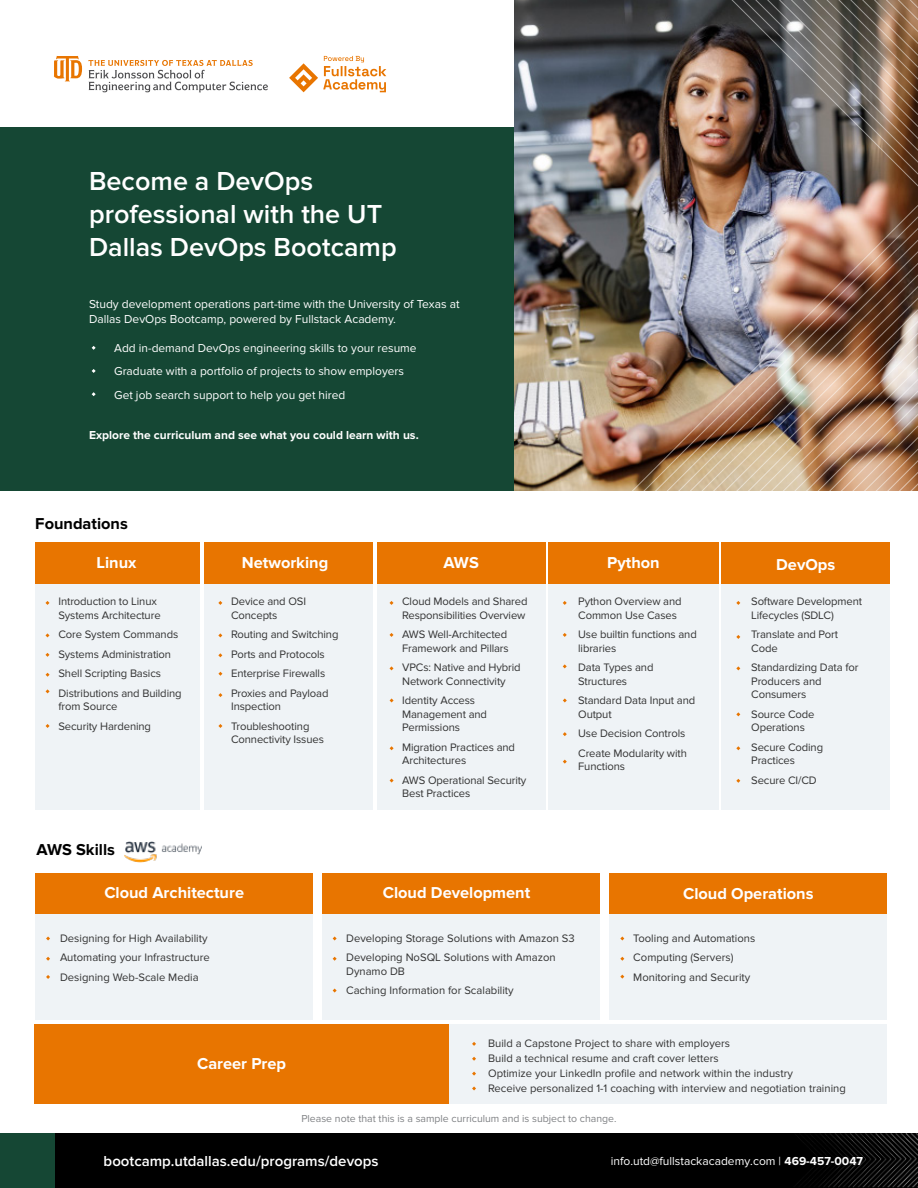
<style>
.page{position:relative;width:918px;height:1188px;background:#fff}
.page>*{position:absolute;margin:0;border:0;box-sizing:border-box;transform-origin:0 0}
.t1{font:600 27px/33px "Proxima Nova";color:#fff}
.t2{font:700 16.35px "Proxima Nova";color:#fff}
.t3{font:700 16.35px "Proxima Nova";color:#000}
.t4{font:600 15px "Proxima Nova";color:#fff}
.t5{font:12px/23.4px "Proxima Nova";color:#fff}
.t6{font:700 12px "Proxima Nova";color:#fff}
.t7{font:11.25px/13.5px "Proxima Nova";letter-spacing:-.01em;color:#333}
.t8{font:10.5px "Proxima Nova";color:#808285}
.s1{font-weight:700}
</style>
<div class="page">
<div style="left:0;top:127px;width:918px;height:363px;background:#154734"></div>
<img style="left:515px;top:0;width:40px;height:490px">
<img style="left:555px;top:0;width:363px;height:490px">
<svg style="left:92px;top:346px;width:4px;height:4px"></svg>
<svg style="left:92px;top:369px;width:4px;height:4px"></svg>
<svg style="left:92px;top:392px;width:4px;height:4px"></svg>
<div style="left:35px;top:582px;width:165px;height:228px;background:#eff3f6"></div>
<div style="left:204px;top:582px;width:169px;height:228px;background:#eff3f6"></div>
<div style="left:377px;top:582px;width:168px;height:228px;background:#eff3f6"></div>
<div style="left:548px;top:582px;width:171px;height:228px;background:#eff3f6"></div>
<div style="left:721px;top:582px;width:169px;height:228px;background:#eff3f6"></div>
<div style="left:35px;top:542px;width:165px;height:41px;background:#e87500"></div>
<div style="left:204px;top:542px;width:169px;height:41px;background:#e87500"></div>
<div style="left:377px;top:542px;width:168px;height:41px;background:#e87500"></div>
<div style="left:548px;top:542px;width:171px;height:41px;background:#e87500"></div>
<div style="left:721px;top:542px;width:169px;height:41px;background:#e87500"></div>
<svg style="left:46px;top:601px;width:3px;height:4px"></svg>
<svg style="left:46px;top:653px;width:3px;height:4px"></svg>
<svg style="left:46px;top:673px;width:4px;height:4px"></svg>
<div style="left:35px;top:914px;width:278px;height:106px;background:#eff3f6"></div>
<div style="left:322px;top:914px;width:278px;height:106px;background:#eff3f6"></div>
<div style="left:609px;top:914px;width:278px;height:106px;background:#eff3f6"></div>
<div style="left:35px;top:873px;width:278px;height:41px;background:#e87500"></div>
<div style="left:322px;top:873px;width:278px;height:41px;background:#e87500"></div>
<div style="left:609px;top:873px;width:278px;height:41px;background:#e87500"></div>
<svg style="left:46px;top:724px;width:4px;height:4px"></svg>
<svg style="left:218px;top:601px;width:4px;height:4px"></svg>
<svg style="left:218px;top:653px;width:4px;height:4px"></svg>
<svg style="left:218px;top:672px;width:4px;height:4px"></svg>
<svg style="left:218px;top:693px;width:4px;height:4px"></svg>
<svg style="left:218px;top:724px;width:4px;height:4px"></svg>
<svg style="left:390px;top:601px;width:4px;height:4px"></svg>
<svg style="left:390px;top:633px;width:4px;height:4px"></svg>
<svg style="left:563px;top:601px;width:4px;height:4px"></svg>
<svg style="left:563px;top:633px;width:4px;height:4px"></svg>
<svg style="left:736px;top:601px;width:4px;height:4px"></svg>
<svg style="left:736px;top:635px;width:4px;height:4px"></svg>
<svg style="left:736px;top:712px;width:4px;height:4px"></svg>
<svg style="left:736px;top:746px;width:4px;height:4px"></svg>
<svg style="left:736px;top:779px;width:4px;height:4px"></svg>
<svg style="left:563px;top:664px;width:4px;height:4px"></svg>
<svg style="left:563px;top:698px;width:4px;height:4px"></svg>
<svg style="left:563px;top:732px;width:4px;height:4px"></svg>
<svg style="left:46px;top:937px;width:4px;height:4px"></svg>
<svg style="left:620px;top:957px;width:4px;height:4px"></svg>
<svg style="left:620px;top:975px;width:4px;height:4px"></svg>
<svg style="left:333px;top:957px;width:4px;height:4px"></svg>
<svg style="left:46px;top:957px;width:4px;height:4px"></svg>
<svg style="left:46px;top:975px;width:4px;height:4px"></svg>
<svg style="left:563px;top:760px;width:4px;height:4px"></svg>
<svg style="left:390px;top:746px;width:4px;height:4px"></svg>
<div style="left:34px;top:1024px;width:415px;height:80px;background:#e87500"></div>
<div style="left:449px;top:1024px;width:437px;height:80px;background:#eff3f6"></div>
<svg style="left:472px;top:1042px;width:4px;height:4px"></svg>
<svg style="left:472px;top:1057px;width:4px;height:4px"></svg>
<svg style="left:472px;top:1072px;width:4px;height:4px"></svg>
<svg style="left:472px;top:1086px;width:4px;height:4px"></svg>
<img style="left:124px;top:841px;width:78px;height:21px">
<div style="left:54px;top:1134px;width:864px;height:54px;background:#000"></div>
<div style="left:0;top:1134px;width:54px;height:54px;background:#154734"></div>
<svg style="left:54px;top:56px;width:28px;height:25px"></svg>
<svg style="left:88px;top:60px;width:180px;height:32px"></svg>
<svg style="left:289px;top:56px;width:97px;height:36px"></svg>
<h1 class="t1" style="left:89px;top:166px;width:309px">Become a DevOps professional with the UT<br>Dallas DevOps Bootcamp</h1>
<p class="t5" style="left:89px;top:297px;width:372px;line-height:14.4px">Study development operations part-time with the University of Texas at<br>Dallas DevOps Bootcamp, powered by Fullstack Academy.</p>
<p class="t5" style="left:114px;top:336px;width:304px">Add in-demand DevOps engineering skills to your resume<br>Graduate with a portfolio of projects to show employers<br>Get job search support to help you get hired</p>
<p class="t6" style="left:89px;top:429px;width:331px">Explore the curriculum and see what you could learn with us.</p>
<h2 class="t3" style="left:35px;top:514px;width:94px">Foundations</h2>
<h2 class="t2" style="left:97px;top:553px;width:41px">Linux</h2>
<h2 class="t2" style="left:242px;top:553px;width:88px">Networking</h2>
<h2 class="t2" style="left:443px;top:553px;width:37px">AWS</h2>
<h2 class="t2" style="left:607px;top:553px;width:54px">Python</h2>
<h2 class="t2" style="left:776px;top:556px;width:61px">DevOps</h2>
<p class="t7" style="left:58px;top:595px;width:104px">Introduction to Linux<br>Systems Architecture</p>
<p class="t7" style="left:58px;top:625px;width:125px;line-height:19.5px">Core System Commands<br>Systems Administration<br>Shell Scripting Basics<br>Distributions and Building</p>
<p class="t7" style="left:58px;top:697px;width:94px;line-height:19.5px">from Source<br>Security Hardening</p>
<h2 class="t3" style="left:37px;top:840px;width:80px">AWS Skills</h2>
<p class="t7" style="left:231px;top:595px;width:76px">Device and OSI<br>Concepts</p>
<p class="t7" style="left:231px;top:625px;width:109px;line-height:19.5px">Routing and Switching<br>Ports and Protocols<br>Enterprise Firewalls<br>Proxies and Payload</p>
<p class="t7" style="left:231px;top:697px;width:80px;line-height:19.5px">Inspection<br>Troubleshooting</p>
<p class="t7" style="left:231px;top:733px;width:94px">Connectivity Issues</p>
<p class="t7" style="left:402px;top:595px;width:127px">Cloud Models and Shared<br>Responsibilities Overview</p>
<p class="t7" style="left:402px;top:628px;width:108px">AWS Well-Architected<br>Framework and Pillars</p>
<p class="t7" style="left:402px;top:661px;width:120px">VPCs: Native and Hybrid<br>Network Connectivity</p>
<p class="t7" style="left:402px;top:694px;width:86px">Identity Access<br>Management and<br>Permissions</p>
<p class="t7" style="left:402px;top:741px;width:114px">Migration Practices and<br>Architectures</p>
<p class="t7" style="left:402px;top:774px;width:126px">AWS Operational Security<br>Best Practices</p>
<p class="t7" style="left:578px;top:595px;width:105px">Python Overview and<br>Common Use Cases</p>
<p class="t7" style="left:578px;top:628px;width:120px">Use builtin functions and libraries</p>
<p class="t7" style="left:578px;top:661px;width:77px">Data Types and<br>Structures</p>
<p class="t7" style="left:578px;top:694px;width:119px">Standard Data Input and<br>Output</p>
<p class="t7" style="left:578px;top:724px;width:110px;line-height:19.5px">Use Decision Controls<br>Create Modularity with</p>
<p class="t7" style="left:578px;top:760px;width:48px">Functions</p>
<p class="t7" style="left:751px;top:595px;width:112px">Software Development<br>Lifecycles (SDLC)</p>
<p class="t7" style="left:751px;top:628px;width:89px">Translate and Port<br>Code</p>
<p class="t7" style="left:751px;top:661px;width:109px">Standardizing Data for<br>Producers and<br>Consumers</p>
<p class="t7" style="left:751px;top:708px;width:65px">Source Code<br>Operations</p>
<p class="t7" style="left:751px;top:741px;width:73px">Secure Coding<br>Practices</p>
<p class="t7" style="left:751px;top:773px;width:67px">Secure CI/CD</p>
<h2 class="t2" style="left:104px;top:883px;width:141px">Cloud Architecture</h2>
<h2 class="t2" style="left:383px;top:884px;width:149px">Cloud Development</h2>
<h2 class="t2" style="left:683px;top:884px;width:132px">Cloud Operations</h2>
<p class="t7" style="left:60px;top:929px;width:151px;line-height:19.5px">Designing for High Availability<br>Automating your Infrastructure<br>Designing Web-Scale Media</p>
<p class="t7" style="left:346px;top:928px;width:230px;line-height:19.5px">Developing Storage Solutions with Amazon S3<br>Developing NoSQL Solutions with Amazon</p>
<p class="t7" style="left:346px;top:961px;width:169px;line-height:19.5px">Dynamo DB<br>Caching Information for Scalability</p>
<p class="t7" style="left:633px;top:929px;width:124px;line-height:19.5px">Tooling and Automations<br>Computing (Servers)<br>Monitoring and Security</p>
<h2 class="t2" style="left:197px;top:1055px;width:90px">Career Prep</h2>
<p class="t7" style="left:488px;top:1036px;width:359px;line-height:15px">Build a Capstone Project to share with employers<br>Build a technical resume and craft cover letters<br>Optimize your LinkedIn profile and network within the industry<br>Receive personalized 1-1 coaching with interview and negotiation training</p>
<p class="t8" style="left:301px;top:1113px;width:317px">Please note that this is a sample curriculum and is subject to change.</p>
<h3 class="t4" style="left:104px;top:1153px;width:276px">bootcamp.utdallas.edu/programs/devops</h3>
<p class="t5" style="left:611px;top:1149px;width:254px">info.utd@fullstackacademy.com | <span class="s1">469-457-0047</span></p>
</div>
